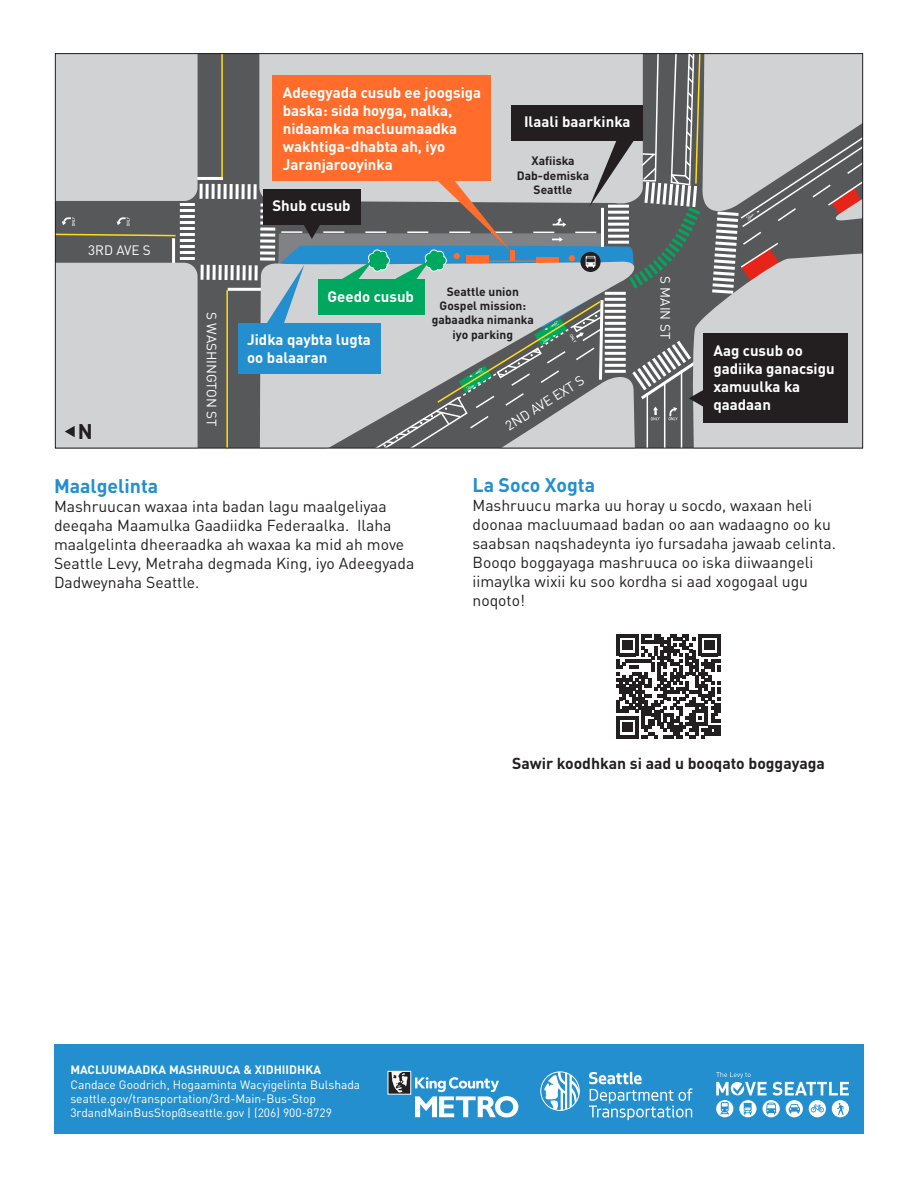
<style>
.page{position:relative;width:918px;height:1188px;background:#fff}
.page>*{position:absolute;margin:0;border:0;box-sizing:border-box;transform-origin:0 0}
.t1{font:700 21px "DIN Pro";color:#231f20}
.t2{font:700 19.5px "DIN Pro";color:#238fcf}
.t3{font:15.75px/18.9px "DIN Pro";color:#231f20}
.t4{font:700 15.75px "DIN Pro";color:#231f20}
.t5{font:700 15px/18px "DIN Pro";color:#fff}
.t6{font:13.5px "DIN Pro";color:#fff}
.t7{font:12px "DIN Pro";color:#fff}
.t8{font:700 12px/14.4px "DIN Pro";color:#231f20;text-align:center}
.t9{font:700 12px "DIN Pro";color:#fff}
</style>
<div class="page">
<svg style="left:57px;top:55px;width:804px;height:391px;background:#9b9794"></svg>
<svg style="left:616px;top:634px;width:105px;height:104px"></svg>
<div style="left:54px;top:1044px;width:810px;height:90px;background:#238fcf"></div>
<svg style="left:716px;top:1100px;width:17px;height:17px"></svg>
<svg style="left:739px;top:1100px;width:18px;height:17px"></svg>
<svg style="left:763px;top:1100px;width:17px;height:17px"></svg>
<div style="left:786px;top:1100px;width:17px;height:17px;background:#fff;border-radius:50%"></div>
<div style="left:809px;top:1100px;width:17px;height:17px;background:#fff;border-radius:50%"></div>
<div style="left:832px;top:1100px;width:17px;height:17px;background:#fff;border-radius:50%"></div>
<svg style="left:720px;top:1102px;width:9px;height:12px"></svg>
<svg style="left:766px;top:1102px;width:10px;height:13px"></svg>
<svg style="left:789px;top:1104px;width:11px;height:10px"></svg>
<svg style="left:811px;top:1104px;width:13px;height:8px"></svg>
<svg style="left:837px;top:1103px;width:7px;height:12px"></svg>
<svg style="left:744px;top:1103px;width:8px;height:12px"></svg>
<svg style="left:716px;top:1072px;width:133px;height:24px"></svg>
<svg style="left:589px;top:1072px;width:103px;height:48px"></svg>
<div style="left:541px;top:1072px;width:39px;height:39px;border:1px solid #fff;border-radius:50%"></div>
<svg style="left:544px;top:1072px;width:35px;height:38px"></svg>
<svg style="left:388px;top:1071px;width:130px;height:46px"></svg>
<div style="left:388px;top:1071px;width:23px;height:23px;border:1px solid #fff"></div>
<p class="t6" style="left:88px;top:239px;width:64px">3RD AVE S</p>
<h1 class="t1" style="left:78px;top:414px;width:16px">N</h1>
<p class="t6" style="left:222px;top:312px;width:116px;rotate:90deg">S WASHINGTON ST</p>
<p class="t5" style="left:283px;top:82px;width:200px">Adeegyada cusub ee joogsiga baska: sida hoyga, nalka, nidaamka macluumaadka wakhtiga-dhabta ah, iyo<br>Jaranjarooyinka</p>
<p class="t5" style="left:272px;top:195px;width:80px">Shub cusub</p>
<p class="t5" style="left:524px;top:111px;width:108px">Ilaali baarkinka</p>
<p class="t8" style="left:517px;top:152px;width:74px">Xafiiska<br>Dab-demiska<br>Seattle</p>
<p class="t5" style="left:328px;top:286px;width:88px">Geedo cusub</p>
<p class="t5" style="left:247px;top:329px;width:125px">Jidka qaybta lugta oo balaaran</p>
<p class="t8" style="left:432px;top:283px;width:104px">Seattle union<br>Gospel mission: gabaadka nimanka iyo parking</p>
<p class="t6" style="left:501px;top:418px;width:92px;rotate:-32deg">2ND AVE EXT S</p>
<p class="t6" style="left:676px;top:276px;width:64px;rotate:90deg">S MAIN ST</p>
<p class="t5" style="left:713px;top:340px;width:123px">Aag cusub oo gadiika ganacsigu xamuulka ka qaadaan</p>
<p class="t2" style="left:54px;top:470px;width:106px">Maalgelinta</p>
<p class="t3" style="left:54px;top:495px;width:362px">Mashruucan waxaa inta badan lagu maalgeliyaa deeqaha Maamulka Gaadiidka Federaalka. Ilaha maalgelinta dheeraadka ah waxaa ka mid ah move Seattle Levy, Metraha degmada King, iyo Adeegyada Dadweynaha Seattle.</p>
<p class="t2" style="left:472px;top:469px;width:124px">La Soco Xogta</p>
<p class="t3" style="left:472px;top:494px;width:365px">Mashruucu marka uu horay u socdo, waxaan heli doonaa macluumaad badan oo aan wadaagno oo ku saabsan naqshadeynta iyo fursadaha jawaab celinta.<br>Booqo boggayaga mashruuca oo iska diiwaangeli iimaylka wixii ku soo kordha si aad xogogaal ugu noqoto!</p>
<p class="t4" style="left:512px;top:750px;width:314px">Sawir koodhkan si aad u booqato boggayaga</p>
<p class="t9" style="left:70px;top:1060px;width:252px">MACLUUMAADKA MASHRUUCA &amp; XIDHIIDHKA</p>
<p class="t7" style="left:70px;top:1075px;width:291px">Candace Goodrich, Hogaaminta Wacyigelinta Bulshada</p>
<p class="t7" style="left:70px;top:1089px;width:247px">seattle.gov/transportation/3rd-Main-Bus-Stop</p>
<p class="t7" style="left:70px;top:1104px;width:263px">3rdandMainBusStop@seattle.gov | (206) 900-8729</p>
</div>
